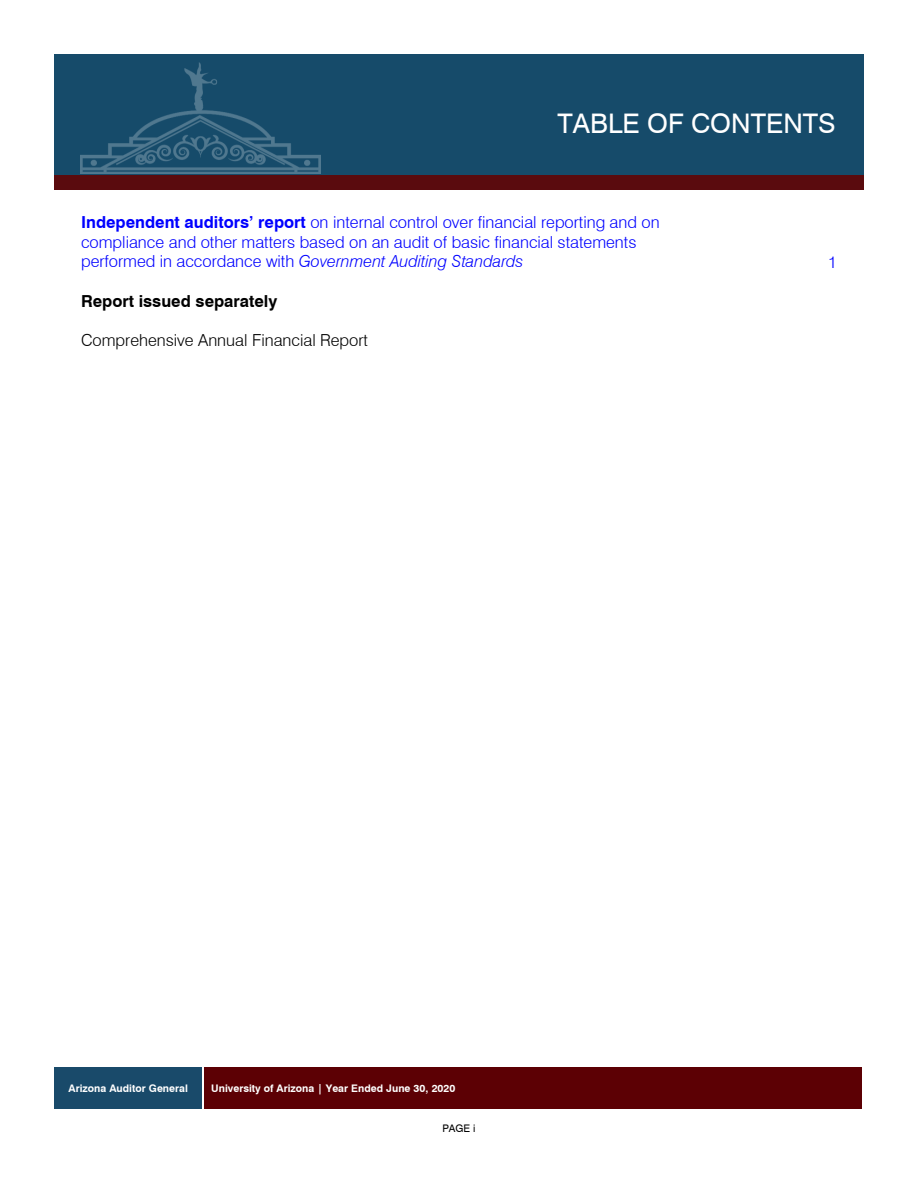
<style>
.page{position:relative;width:918px;height:1188px;background:#fff}
.page>*{position:absolute;margin:0;border:0;box-sizing:border-box;transform-origin:0 0}
.t1{font:27px "Swiss 721 BT";color:#fff}
.t2{font:300 16.5px/19.8px "Swiss 721 BT";color:#00f}
.t3{font:300 16.5px "Swiss 721 BT";color:#000}
.t4{font:700 16.5px "Swiss 721 BT";color:#000}
.t5{font:700 10.5px "Swiss 721 BT";color:#fff}
.t6{font:10.5px "Swiss 721 BT";color:#000}
.s1{font-weight:700}
.s2{font-style:italic}
</style>
<div class="page">
<div style="left:54px;top:1068px;width:148px;height:41px;background:#194a6a"></div>
<div style="left:204px;top:1068px;width:658px;height:41px;background:#5c0004"></div>
<div style="left:54px;top:54px;width:810px;height:121px;background:#164b6a"></div>
<div style="left:54px;top:175px;width:810px;height:14px;background:#5a0b0e"></div>
<img style="left:80px;top:63px;width:241px;height:111px">
<h1 class="t1" style="left:558px;top:107px;width:280px">TABLE OF CONTENTS</h1>
<p class="t2" style="left:81px;top:212px;width:580px"><span class="s1">Independent auditors’ report</span> on internal control over financial reporting and on compliance and other matters based on an audit of basic financial statements performed in accordance with <span class="s2">Government Auditing Standards</span></p>
<p class="t4" style="left:81px;top:291px;width:198px">Report issued separately</p>
<p class="t3" style="left:81px;top:330px;width:289px">Comprehensive Annual Financial Report</p>
<p class="t2" style="left:828px;top:252px;width:10px">1</p>
<p class="t5" style="left:69px;top:1082px;width:121px">Arizona Auditor General</p>
<p class="t5" style="left:211px;top:1082px;width:246px">University of Arizona | Year Ended June 30, 2020</p>
<p class="t6" style="left:442px;top:1122px;width:35px">PAGE i</p>
</div>
